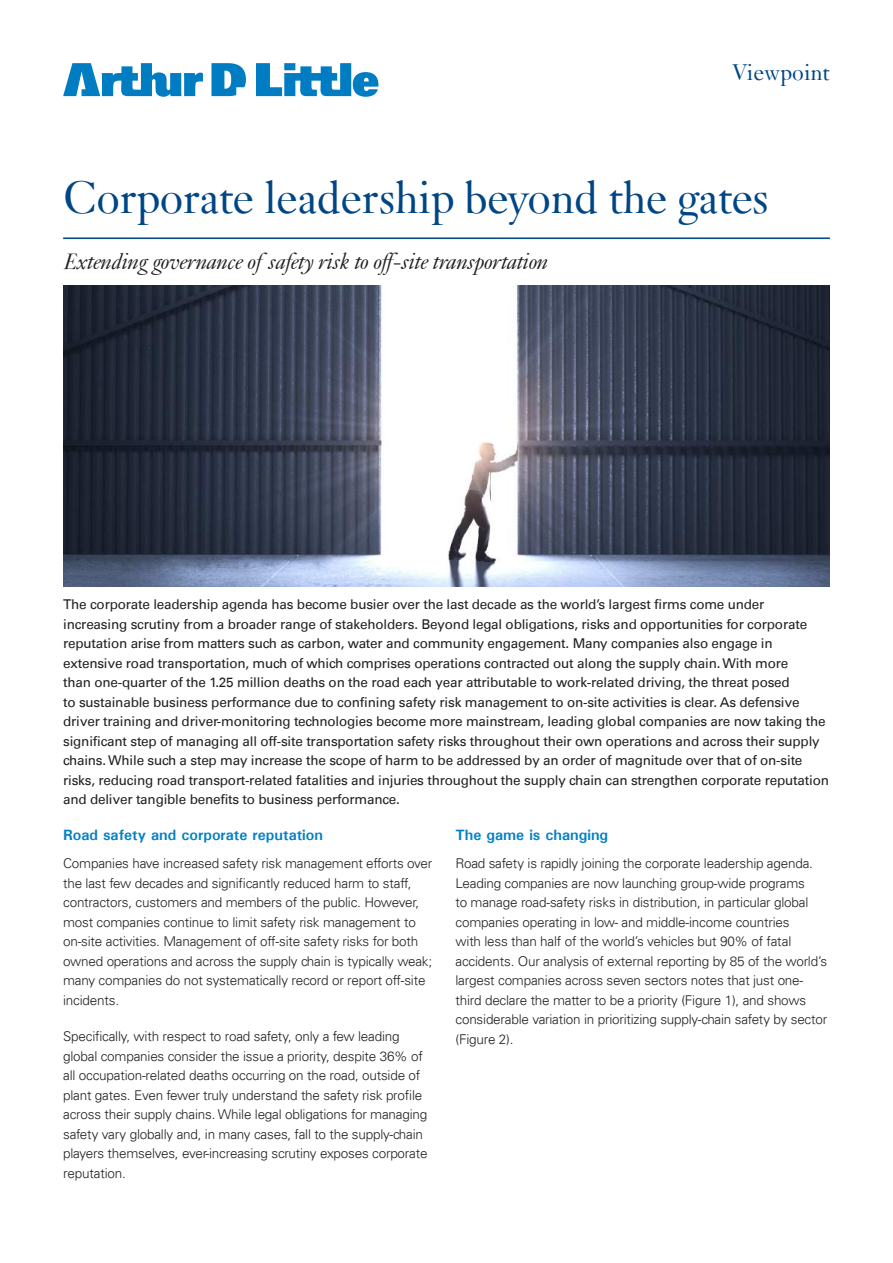
<style>
.page{position:relative;width:893px;height:1263px;background:#fff}
.page>*{position:absolute;margin:0;border:0;box-sizing:border-box;transform-origin:0 0}
.t1{font:48px "Janson";letter-spacing:-.015em;color:#004684}
.t2{font:italic 24px "Janson";letter-spacing:-.015em;color:#231f20}
.t3{font:24px "Janson";letter-spacing:-.005em;color:#004684}
.t4{font:700 15px "Univers";color:#0581c5}
.t5{font:300 13.5px/19.5px "Univers LT";letter-spacing:-.015em;color:#231f20}
.t6{font:13.5px/19.5px "Univers LT";letter-spacing:-.015em;color:#231f20}
</style>
<div class="page">
<svg style="left:63px;top:63px;width:315px;height:34px"></svg>
<hr style="left:63px;top:238px;width:767px;height:1px;background:#004684">
<img style="left:63px;top:286px;width:767px;height:300px">
<h2 class="t3" style="left:732px;top:58px;width:100px">Viewpoint</h2>
<h1 class="t1" style="left:63px;top:169px;width:707px">Corporate leadership beyond the gates</h1>
<h2 class="t2" style="left:63px;top:248px;width:485px">Extending governance of safety risk to off-site transportation</h2>
<p class="t6" style="left:63px;top:595px;width:767px">The corporate leadership agenda has become busier over the last decade as the world’s largest firms come under increasing scrutiny from a broader range of stakeholders. Beyond legal obligations, risks and opportunities for corporate reputation arise from matters such as carbon, water and community engagement. Many companies also engage in extensive road transportation, much of which comprises operations contracted out along the supply chain. With more<br>than one-quarter of the 1.25 million deaths on the road each year attributable to work-related driving, the threat posed<br>to sustainable business performance due to confining safety risk management to on-site activities is clear. As defensive driver training and driver-monitoring technologies become more mainstream, leading global companies are now taking the significant step of managing all off-site transportation safety risks throughout their own operations and across their supply chains. While such a step may increase the scope of harm to be addressed by an order of magnitude over that of on-site risks, reducing road transport-related fatalities and injuries throughout the supply chain can strengthen corporate reputation and deliver tangible benefits to business performance.</p>
<p class="t4" style="left:63px;top:826px;width:261px">Road safety and corporate reputation</p>
<p class="t5" style="left:63px;top:854px;width:371px">Companies have increased safety risk management efforts over the last few decades and significantly reduced harm to staff, contractors, customers and members of the public. However, most companies continue to limit safety risk management to on-site activities. Management of off-site safety risks for both owned operations and across the supply chain is typically weak; many companies do not systematically record or report off-site incidents.</p>
<p class="t5" style="left:63px;top:1027px;width:366px">Specifically, with respect to road safety, only a few leading global companies consider the issue a priority, despite 36% of all occupation-related deaths occurring on the road, outside of plant gates. Even fewer truly understand the safety risk profile across their supply chains. While legal obligations for managing safety vary globally and, in many cases, fall to the supply-chain players themselves, ever-increasing scrutiny exposes corporate reputation.</p>
<p class="t4" style="left:455px;top:826px;width:154px">The game is changing</p>
<p class="t5" style="left:455px;top:854px;width:373px">Road safety is rapidly joining the corporate leadership agenda.<br>Leading companies are now launching group-wide programs<br>to manage road-safety risks in distribution, in particular global companies operating in low- and middle-income countries<br>with less than half of the world’s vehicles but 90% of fatal accidents. Our analysis of external reporting by 85 of the world’s largest companies across seven sectors notes that just one&shy;third declare the matter to be a priority (Figure 1), and shows considerable variation in prioritizing supply-chain safety by sector (Figure 2).</p>
</div>
